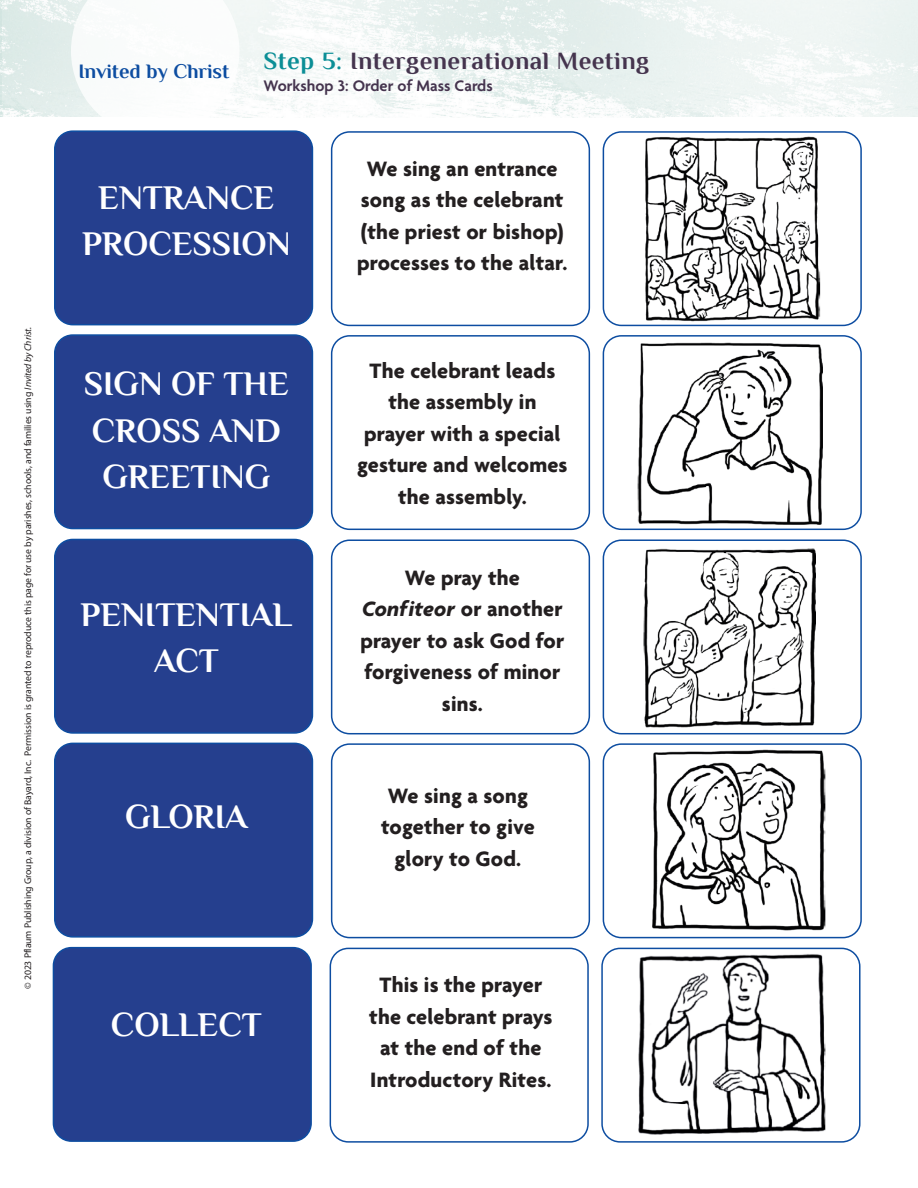
<style>
.page{position:relative;width:918px;height:1188px;background:#fff}
.page>*{position:absolute;margin:0;border:0;box-sizing:border-box;transform-origin:0 0}
.para{font:700 34.5px/46.5px "Philosopher";color:#fff;text-align:center}
.Sub_A{font:700 24.9px "Philosopher";letter-spacing:.02em;color:#45344e}
.para-2{font:700 22.5px/31.5px "Agenda";letter-spacing:.01em;color:#231f20;text-align:center}
.Sub_A-2{font:700 20.55px "Philosopher";color:#0d4da1}
.Sub_A-3{font:600 16.5px "Agenda";color:#45344e}
.t1{font:9.75px "Myriad Pro";letter-spacing:-.01em;color:#231f20}
.s1{font-style:italic}
.s2{color:#0b8e96}
</style>
<div class="page">
<svg style="left:0;top:0;width:918px;height:118px;fill:#eff5f3"></svg>
<div style="left:665px;top:117px;width:253px;height:69px;background:#fff"></div>
<svg style="left:71px;top:0;width:168px;height:118px"></svg>
<div style="left:0;top:117px;width:158px;height:108px;background:#fff"></div>
<div style="left:55px;top:131px;width:257px;height:194px;background:#253f8e;border-radius:18px"></div>
<div style="left:54px;top:130px;width:259px;height:195px;border:2px solid #0d4da1;border-radius:18px"></div>
<div style="left:331px;top:131px;width:259px;height:195px;border:2px solid #0d4da1;border-radius:18px"></div>
<div style="left:603px;top:131px;width:259px;height:195px;border:2px solid #0d4da1;border-radius:18px"></div>
<div style="left:55px;top:335px;width:257px;height:194px;background:#253f8e;border-radius:18px"></div>
<div style="left:54px;top:334px;width:259px;height:195px;border:2px solid #0d4da1;border-radius:18px"></div>
<div style="left:331px;top:335px;width:259px;height:195px;border:2px solid #0d4da1;border-radius:18px"></div>
<div style="left:603px;top:335px;width:259px;height:195px;border:2px solid #0d4da1;border-radius:18px"></div>
<div style="left:55px;top:539px;width:257px;height:194px;background:#253f8e;border-radius:18px"></div>
<div style="left:54px;top:539px;width:259px;height:195px;border:2px solid #0d4da1;border-radius:18px"></div>
<div style="left:331px;top:539px;width:259px;height:195px;border:2px solid #0d4da1;border-radius:18px"></div>
<div style="left:603px;top:539px;width:259px;height:195px;border:2px solid #0d4da1;border-radius:18px"></div>
<div style="left:55px;top:743px;width:257px;height:194px;background:#253f8e;border-radius:18px"></div>
<div style="left:54px;top:743px;width:259px;height:195px;border:2px solid #0d4da1;border-radius:18px"></div>
<div style="left:331px;top:743px;width:259px;height:195px;border:2px solid #0d4da1;border-radius:18px"></div>
<div style="left:603px;top:743px;width:259px;height:195px;border:2px solid #0d4da1;border-radius:18px"></div>
<div style="left:53px;top:948px;width:258px;height:193px;background:#253f8e;border-radius:18px"></div>
<div style="left:53px;top:947px;width:259px;height:195px;border:2px solid #0d4da1;border-radius:18px"></div>
<div style="left:330px;top:948px;width:259px;height:195px;border:2px solid #0d4da1;border-radius:18px"></div>
<div style="left:601px;top:948px;width:260px;height:195px;border:2px solid #0d4da1;border-radius:18px"></div>
<img style="left:645px;top:136px;width:176px;height:186px">
<img style="left:637px;top:342px;width:186px;height:183px">
<img style="left:643px;top:548px;width:173px;height:180px">
<img style="left:652px;top:749px;width:174px;height:182px">
<img style="left:638px;top:954px;width:188px;height:181px">
<p class="t1" style="left:22px;top:989px;width:664px;rotate:-90deg">© 2023 Pflaum Publishing Group, a division of Bayard, Inc. Permission is granted to reproduce this page for use by parishes, schools, and families using <span class="s1">Invited by Christ.</span></p>
<p class="Sub_A-2" style="left:78px;top:60px;width:153px">Invited by Christ</p>
<p class="Sub_A" style="left:263px;top:48px;width:387px"><span class="s2">Step 5:</span> Intergenerational Meeting</p>
<p class="Sub_A-3" style="left:263px;top:77px;width:231px">Workshop 3: Order of Mass Cards</p>
<p class="para" style="left:82px;top:175px;width:210px">ENTRANCE<br>PROCESSION</p>
<p class="para" style="left:84px;top:361px;width:207px">SIGN OF THE<br>CROSS AND<br>GREETING</p>
<p class="para" style="left:80px;top:592px;width:213px">PENITENTIAL<br>ACT</p>
<p class="para" style="left:125px;top:794px;width:124px">GLORIA</p>
<p class="para" style="left:111px;top:1002px;width:152px">COLLECT</p>
<p class="para-2" style="left:357px;top:154px;width:212px">We sing an entrance song as the celebrant (the priest or bishop) processes to the altar.</p>
<p class="para-2" style="left:357px;top:356px;width:212px">The celebrant leads the assembly in prayer with a special gesture and welcomes the assembly.</p>
<p class="para-2" style="left:360px;top:563px;width:206px">We pray the<br><span class="s1">Confiteor</span> or another prayer to ask God for forgiveness of minor sins.</p>
<p class="para-2" style="left:381px;top:781px;width:155px">We sing a song together to give glory to God.</p>
<p class="para-2" style="left:369px;top:971px;width:185px">This is the prayer the celebrant prays at the end of the<br>Introductory Rites.</p>
</div>
